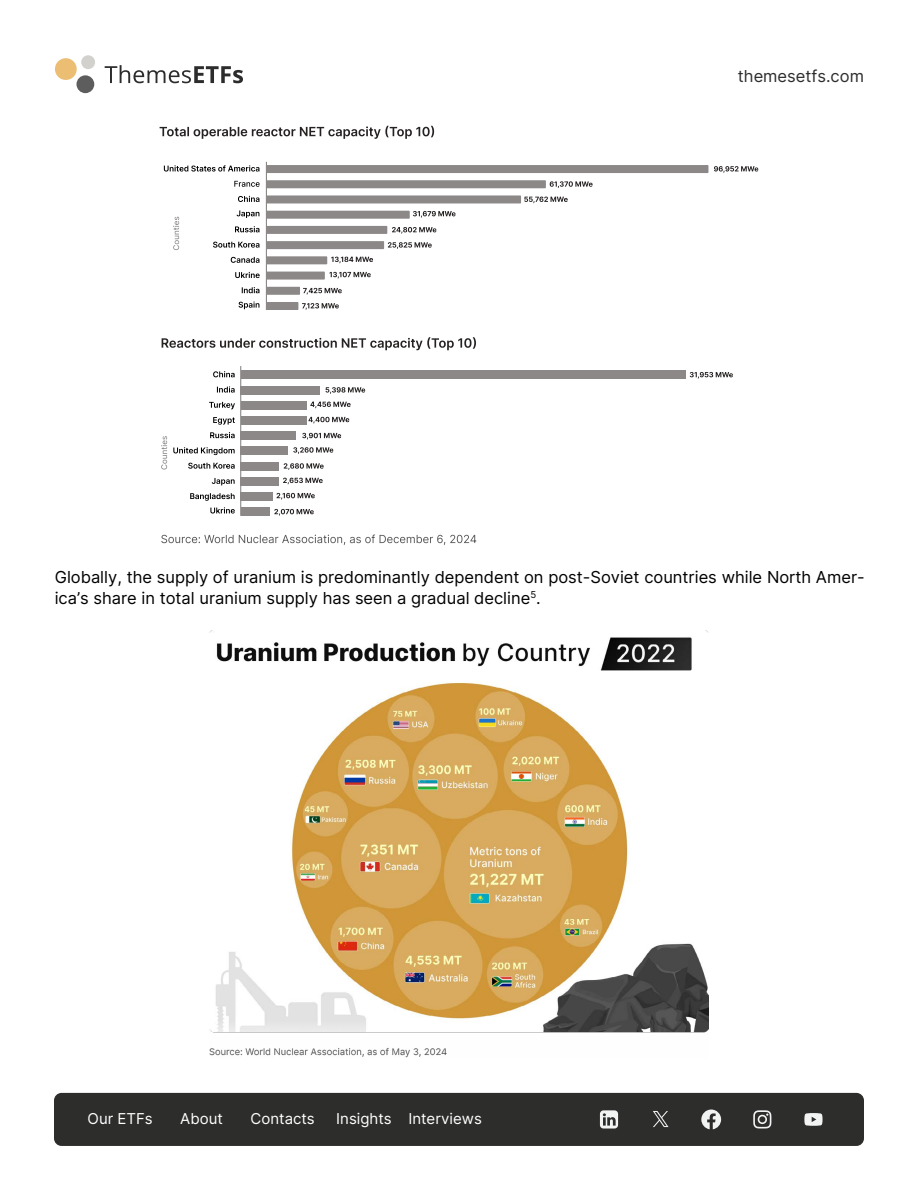
<style>
.page{position:relative;width:918px;height:1188px;background:#fff}
.page>*{position:absolute;margin:0;border:0;box-sizing:border-box;transform-origin:0 0}
.t1{font:16.5px/21px "Inter";color:#000}
.t2{font:16.5px "Inter";color:#2d2d2c}
.t3{font:15px "Inter";color:#fff}
</style>
<div class="page">
<div style="left:55px;top:58px;width:22px;height:22px;background:#ecbe73;border-radius:50%"></div>
<div style="left:76px;top:75px;width:18px;height:18px;background:#5e5d5d;border-radius:50%"></div>
<div style="left:81px;top:55px;width:14px;height:14px;background:#d2d1cd;border-radius:50%"></div>
<svg style="left:105px;top:65px;width:138px;height:18px"></svg>
<div style="left:54px;top:1093px;width:810px;height:53px;background:#2d2d2c;border-radius:8px"></div>
<svg style="left:701px;top:1110px;width:20px;height:19px"></svg>
<svg style="left:753px;top:1110px;width:18px;height:18px"></svg>
<svg style="left:600px;top:1110px;width:18px;height:19px"></svg>
<svg style="left:653px;top:1111px;width:16px;height:16px"></svg>
<svg style="left:804px;top:1113px;width:19px;height:13px"></svg>
<svg style="left:161px;top:535px;width:315px;height:10px"></svg>
<svg style="left:160px;top:126px;width:274px;height:13px"></svg>
<svg style="left:162px;top:337px;width:314px;height:13px"></svg>
<hr style="left:266px;top:162px;width:1px;height:148px;background:#7e7a7a">
<hr style="left:240px;top:366px;width:1px;height:150px;background:#7e7a7a">
<svg style="left:173px;top:217px;width:6px;height:33px"></svg>
<svg style="left:161px;top:436px;width:6px;height:34px"></svg>
<svg style="left:164px;top:165px;width:95px;height:7px"></svg>
<svg style="left:234px;top:181px;width:26px;height:6px"></svg>
<svg style="left:238px;top:196px;width:21px;height:6px"></svg>
<svg style="left:237px;top:210px;width:22px;height:8px"></svg>
<svg style="left:235px;top:226px;width:24px;height:6px"></svg>
<svg style="left:213px;top:242px;width:46px;height:6px"></svg>
<svg style="left:231px;top:257px;width:28px;height:6px"></svg>
<svg style="left:235px;top:272px;width:25px;height:6px"></svg>
<svg style="left:242px;top:287px;width:17px;height:6px"></svg>
<svg style="left:239px;top:301px;width:20px;height:8px"></svg>
<svg style="left:209px;top:402px;width:26px;height:7px"></svg>
<svg style="left:213px;top:371px;width:22px;height:6px"></svg>
<svg style="left:213px;top:417px;width:22px;height:8px"></svg>
<svg style="left:210px;top:432px;width:25px;height:6px"></svg>
<svg style="left:188px;top:463px;width:47px;height:6px"></svg>
<svg style="left:212px;top:478px;width:23px;height:7px"></svg>
<svg style="left:173px;top:447px;width:62px;height:8px"></svg>
<svg style="left:210px;top:507px;width:25px;height:7px"></svg>
<svg style="left:217px;top:386px;width:18px;height:7px"></svg>
<svg style="left:190px;top:493px;width:45px;height:8px"></svg>
<div style="left:266px;top:302px;width:32px;height:8px;background:#8c8888"></div>
<div style="left:266px;top:287px;width:34px;height:8px;background:#8c8888"></div>
<div style="left:266px;top:272px;width:59px;height:8px;background:#8c8888"></div>
<div style="left:266px;top:256px;width:61px;height:8px;background:#8c8888"></div>
<div style="left:266px;top:241px;width:118px;height:8px;background:#8c8888"></div>
<div style="left:266px;top:226px;width:121px;height:8px;background:#8c8888"></div>
<div style="left:266px;top:211px;width:144px;height:8px;background:#8c8888"></div>
<div style="left:266px;top:195px;width:255px;height:8px;background:#8c8888"></div>
<div style="left:266px;top:180px;width:280px;height:8px;background:#8c8888"></div>
<div style="left:266px;top:165px;width:442px;height:8px;background:#8c8888"></div>
<svg style="left:714px;top:166px;width:44px;height:7px"></svg>
<svg style="left:550px;top:181px;width:43px;height:7px"></svg>
<svg style="left:524px;top:197px;width:44px;height:6px"></svg>
<svg style="left:413px;top:211px;width:43px;height:7px"></svg>
<svg style="left:392px;top:227px;width:44px;height:7px"></svg>
<svg style="left:388px;top:242px;width:44px;height:7px"></svg>
<svg style="left:331px;top:257px;width:42px;height:6px"></svg>
<svg style="left:329px;top:272px;width:42px;height:6px"></svg>
<svg style="left:303px;top:288px;width:39px;height:6px"></svg>
<svg style="left:302px;top:303px;width:37px;height:7px"></svg>
<svg style="left:690px;top:372px;width:43px;height:7px"></svg>
<svg style="left:326px;top:387px;width:39px;height:7px"></svg>
<svg style="left:310px;top:402px;width:41px;height:6px"></svg>
<svg style="left:309px;top:417px;width:40px;height:6px"></svg>
<svg style="left:302px;top:433px;width:39px;height:6px"></svg>
<svg style="left:293px;top:447px;width:40px;height:7px"></svg>
<svg style="left:284px;top:463px;width:40px;height:7px"></svg>
<svg style="left:283px;top:478px;width:40px;height:6px"></svg>
<svg style="left:277px;top:493px;width:38px;height:6px"></svg>
<svg style="left:274px;top:509px;width:40px;height:7px"></svg>
<div style="left:241px;top:508px;width:29px;height:8px;background:#8c8888"></div>
<div style="left:241px;top:493px;width:32px;height:8px;background:#8c8888"></div>
<div style="left:241px;top:477px;width:38px;height:8px;background:#8c8888"></div>
<div style="left:241px;top:462px;width:38px;height:8px;background:#8c8888"></div>
<div style="left:241px;top:447px;width:47px;height:8px;background:#8c8888"></div>
<div style="left:241px;top:432px;width:55px;height:8px;background:#8c8888"></div>
<div style="left:241px;top:417px;width:65px;height:8px;background:#8c8888"></div>
<div style="left:241px;top:401px;width:65px;height:8px;background:#8c8888"></div>
<div style="left:241px;top:386px;width:79px;height:8px;background:#8c8888"></div>
<div style="left:241px;top:371px;width:444px;height:8px;background:#8c8888"></div>
<img style="left:210px;top:631px;width:498px;height:427px">
<p class="t2" style="left:738px;top:64px;width:128px">themesetfs.com</p>
<p class="t1" style="left:55px;top:566px;width:811px">Globally, the supply of uranium is predominantly dependent on post-Soviet countries while North Amer&shy;ica’s share in total uranium supply has seen a gradual decline<sup>5</sup>.</p>
<p class="t3" style="left:88px;top:1107px;width:67px">Our ETFs</p>
<p class="t3" style="left:180px;top:1107px;width:44px">About</p>
<p class="t3" style="left:251px;top:1107px;width:66px">Contacts</p>
<p class="t3" style="left:336px;top:1107px;width:147px">Insights Interviews</p>
</div>
